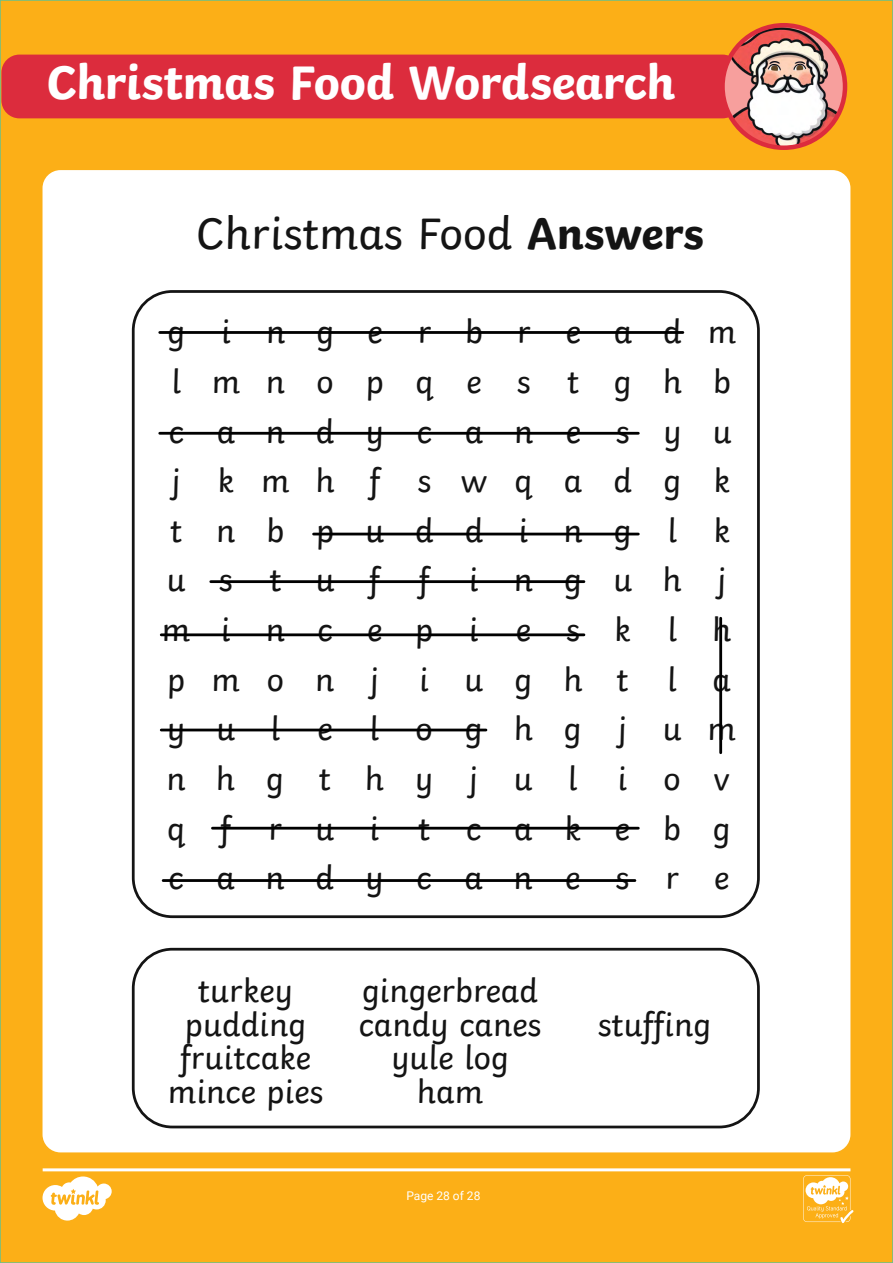
<style>
.page{position:relative;width:893px;height:1263px;background:#fff}
.page>*{position:absolute;margin:0;border:0;box-sizing:border-box;transform-origin:0 0}
.t1{font:700 49.5px "Twinkl";letter-spacing:-.01em;color:#fff}
.t2{font:46.35px "Twinkl";color:#141414}
.t3{font:33.75px/49.7px "Twinkl";letter-spacing:.975em;color:#141414}
.t4{font:33.75px/33.8px "Twinkl";color:#141414;text-align:center}
.t5{font:12px "Roboto";color:#fff}
.s1{font-weight:700}
</style>
<div class="page">
<div style="left:0;top:0;width:893px;height:1263px;background:#fcaf17;border:2px solid #67c18c"></div>
<div style="left:43px;top:170px;width:807px;height:982px;background:#fff;border-radius:18px"></div>
<div style="left:132px;top:290px;width:628px;height:628px;border:3px solid #141414;border-radius:39px"></div>
<div style="left:132px;top:948px;width:628px;height:180px;border:3px solid #141414;border-radius:39px"></div>
<hr style="left:160px;top:331px;width:523px;height:3px;background:#000">
<hr style="left:160px;top:432px;width:478px;height:3px;background:#000">
<hr style="left:314px;top:533px;width:324px;height:2px;background:#000">
<hr style="left:211px;top:580px;width:373px;height:3px;background:#000">
<hr style="left:161px;top:633px;width:423px;height:3px;background:#000">
<hr style="left:161px;top:729px;width:325px;height:2px;background:#000">
<hr style="left:212px;top:827px;width:426px;height:2px;background:#000">
<hr style="left:163px;top:879px;width:472px;height:3px;background:#000">
<hr style="left:719px;top:618px;width:3px;height:135px;background:#000">
<svg style="left:43px;top:1168px;width:810px;height:55px"></svg>
<div style="left:1px;top:55px;width:739px;height:63px;background:#dc2c3d;border-radius:18px"></div>
<img style="left:722px;top:25px;width:123px;height:123px;border-radius:61px">
<div style="left:720px;top:23px;width:127px;height:127px;border:4px solid #dc2c3d;border-radius:50%"></div>
<h1 class="t1" style="left:46px;top:41px;width:630px">Christmas Food Wordsearch</h1>
<h2 class="t2" style="left:196px;top:197px;width:509px">Christmas Food <span class="s1">Answers</span></h2>
<p class="t3" style="left:162px;top:304px;width:576px">gingerbreadm lmnopqes tghb candycanesyu j kmhf swqadgk tnbpudd ing l k ustuf f inguhj mincepiesklh pmonj iught la yuleloghgjum nhgthyjul iov qf rui tcakebg candycanesre</p>
<p class="t4" style="left:168px;top:971px;width:157px">turkey pudding fruitcake mince pies</p>
<p class="t4" style="left:359px;top:971px;width:184px">gingerbread candy canes yule log ham</p>
<p class="t5" style="left:406px;top:1187px;width:76px">Page 28 of 28</p>
<p class="t4" style="left:598px;top:1004px;width:115px">stuffing</p>
</div>
